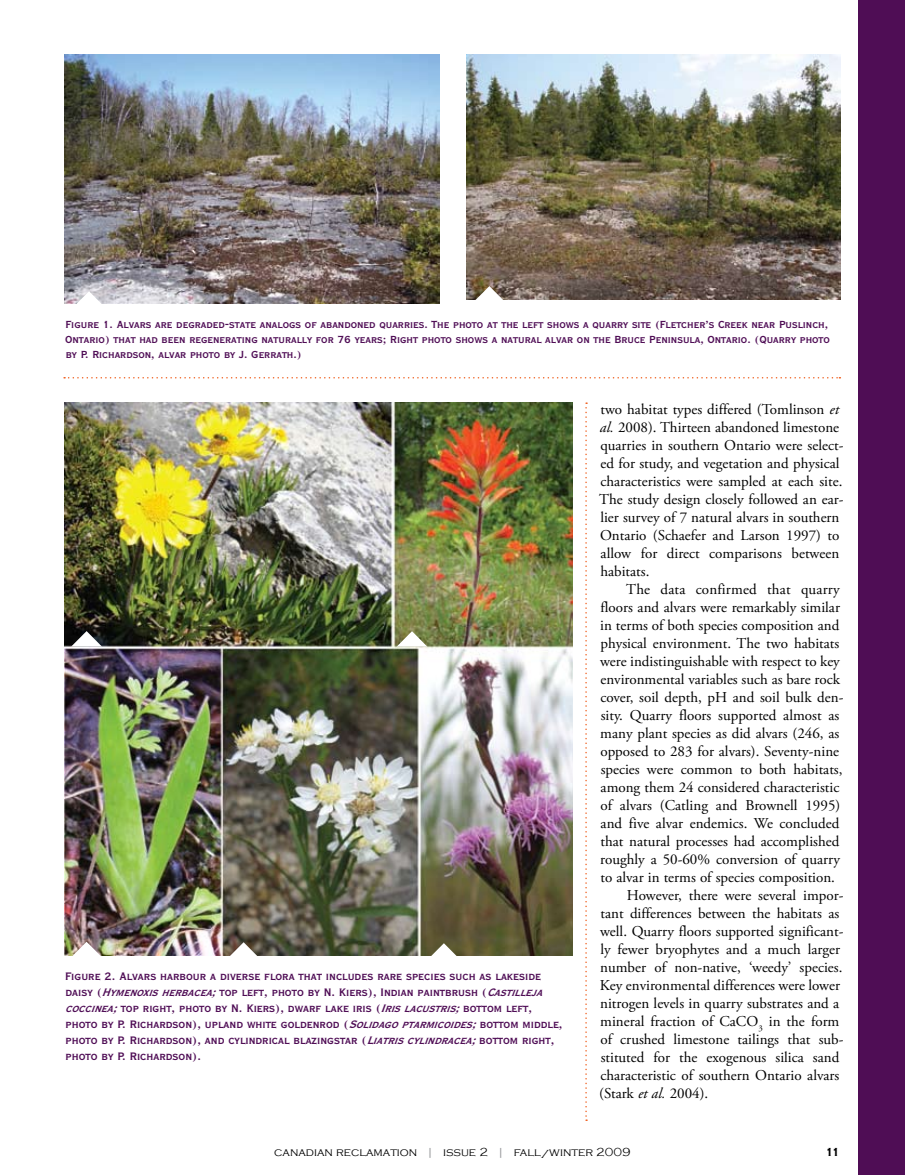
<style>
.page{position:relative;width:905px;height:1175px;background:#fff}
.page>*{position:absolute;margin:0;border:0;box-sizing:border-box;transform-origin:0 0}
.t1{font:15px/18px "Adobe Garamond Pro";color:#000}
.t2{font:700 condensed 14.25px/15.9px "Copperplate Gothic BT";color:#4f0d55}
.t3{font:700 condensed 13.5px/15px "Copperplate Gothic BT";color:#4f0d55}
.t4{font:300 12px "Copperplate Gothic";color:#000}
.t5{font:700 12px "Copperplate Gothic";color:#000}
.s1{font-style:italic}
.s2{color:#939598}
</style>
<div class="page">
<div style="left:858px;top:0;width:46px;height:1174px;background:#4f0d55"></div>
<img style="left:466px;top:54px;width:374px;height:246px">
<img style="left:65px;top:54px;width:374px;height:249px">
<svg style="left:64px;top:377px;width:776px;height:1px"></svg>
<img style="left:64px;top:402px;width:508px;height:553px">
<svg style="left:585px;top:402px;width:2px;height:718px"></svg>
<svg style="left:474px;top:286px;width:30px;height:14px"></svg>
<svg style="left:74px;top:291px;width:30px;height:13px"></svg>
<svg style="left:396px;top:631px;width:31px;height:15px"></svg>
<svg style="left:71px;top:631px;width:31px;height:15px"></svg>
<svg style="left:71px;top:941px;width:31px;height:15px"></svg>
<svg style="left:228px;top:942px;width:31px;height:14px"></svg>
<svg style="left:428px;top:943px;width:31px;height:13px"></svg>
<p class="t3" style="left:65px;top:316px;width:766px">Figure 1. Alvars are degraded-state analogs of abandoned quarries. The photo at the left shows a quarry site (Fletcher’s Creek near Puslinch,<br>Ontario) that had been regenerating naturally for 76 years; Right photo shows a natural alvar on the Bruce Peninsula, Ontario. (Quarry photo by P. Richardson, alvar photo by J. Gerrath.)</p>
<p class="t2" style="left:65px;top:968px;width:499px">Figure 2. Alvars harbour a diverse flora that includes rare species such as lakeside daisy (<span class="s1">Hymenoxisherbacea;</span>top left, photo by N. Kiers), Indian paintbrush (<span class="s1">Castilleja coccinea;</span>top right, photo by N. Kiers), dwarf lake iris (<span class="s1">Irislacustris;</span>bottom left, photo by P. Richardson), upland white goldenrod (<span class="s1">Solidagoptarmicoides;</span>bottom middle, photo by P. Richardson), and cylindrical blazingstar (<span class="s1">Liatriscylindracea;</span>bottom right, photo by P. Richardson).</p>
<p class="t1" style="left:599px;top:401px;width:246px">two habitat types differed (Tomlinson <span class="s1">et al.</span> 2008). Thirteen abandoned limestone quarries in southern Ontario were select&shy;ed for study, and vegetation and physical characteristics were sampled at each site.<br>The study design closely followed an ear&shy;lier survey of 7 natural alvars in southern Ontario (Schaefer and Larson 1997) to allow for direct comparisons between habitats.</p>
<p class="t1" style="left:626px;top:581px;width:215px">The data confirmed that quarry</p>
<p class="t1" style="left:600px;top:599px;width:241px">floors and alvars were remarkably similar</p>
<p class="t1" style="left:600px;top:617px;width:240px">in terms of both species composition and</p>
<p class="t1" style="left:600px;top:635px;width:240px">physical environment. The two habitats</p>
<p class="t1" style="left:600px;top:653px;width:241px">were indistinguishable with respect to key</p>
<p class="t1" style="left:600px;top:671px;width:241px">environmental variables such as bare rock</p>
<p class="t1" style="left:600px;top:689px;width:244px">cover, soil depth, pH and soil bulk den-</p>
<p class="t1" style="left:600px;top:707px;width:240px">sity. Quarry floors supported almost as</p>
<p class="t1" style="left:600px;top:725px;width:240px">many plant species as did alvars (246, as</p>
<p class="t1" style="left:600px;top:743px;width:240px">opposed to 283 for alvars). Seventy-nine</p>
<p class="t1" style="left:600px;top:761px;width:243px">species were common to both habitats,</p>
<p class="t1" style="left:600px;top:779px;width:240px">among them 24 considered characteristic</p>
<p class="t1" style="left:600px;top:797px;width:241px">of alvars (Catling and Brownell 1995)</p>
<p class="t1" style="left:600px;top:815px;width:240px">and five alvar endemics. We concluded</p>
<p class="t1" style="left:600px;top:833px;width:240px">that natural processes had accomplished</p>
<p class="t1" style="left:600px;top:851px;width:241px">roughly a 50-60% conversion of quarry</p>
<p class="t1" style="left:600px;top:869px;width:236px">to alvar in terms of species composition.</p>
<p class="t1" style="left:627px;top:887px;width:218px">However, there were several impor-</p>
<p class="t1" style="left:600px;top:905px;width:240px">tant differences between the habitats as</p>
<p class="t1" style="left:600px;top:923px;width:245px">well. Quarry floors supported significant-</p>
<p class="t1" style="left:600px;top:941px;width:241px">ly fewer bryophytes and a much larger</p>
<p class="t1" style="left:600px;top:959px;width:244px">number of non-native, ‘weedy’ species.</p>
<p class="t1" style="left:600px;top:977px;width:241px">Key environmental differences were lower</p>
<p class="t1" style="left:600px;top:995px;width:240px">nitrogen levels in quarry substrates and a</p>
<p class="t1" style="left:600px;top:1013px;width:241px">mineral fraction of CaCO<sub>3</sub> in the form</p>
<p class="t1" style="left:600px;top:1031px;width:244px">of crushed limestone tailings that sub-</p>
<p class="t1" style="left:600px;top:1049px;width:240px">stituted for the exogenous silica sand</p>
<p class="t1" style="left:600px;top:1067px;width:240px">characteristic of southern Ontario alvars</p>
<p class="t1" style="left:599px;top:1085px;width:111px">(Stark <span class="s1">et al.</span> 2004).</p>
<p class="t4" style="left:274px;top:1145px;width:358px">canadian reclamation <span class="s2">|</span> issue 2 <span class="s2">|</span> fall/winter 2009</p>
<p class="t5" style="left:825px;top:1145px;width:17px">11</p>
</div>
